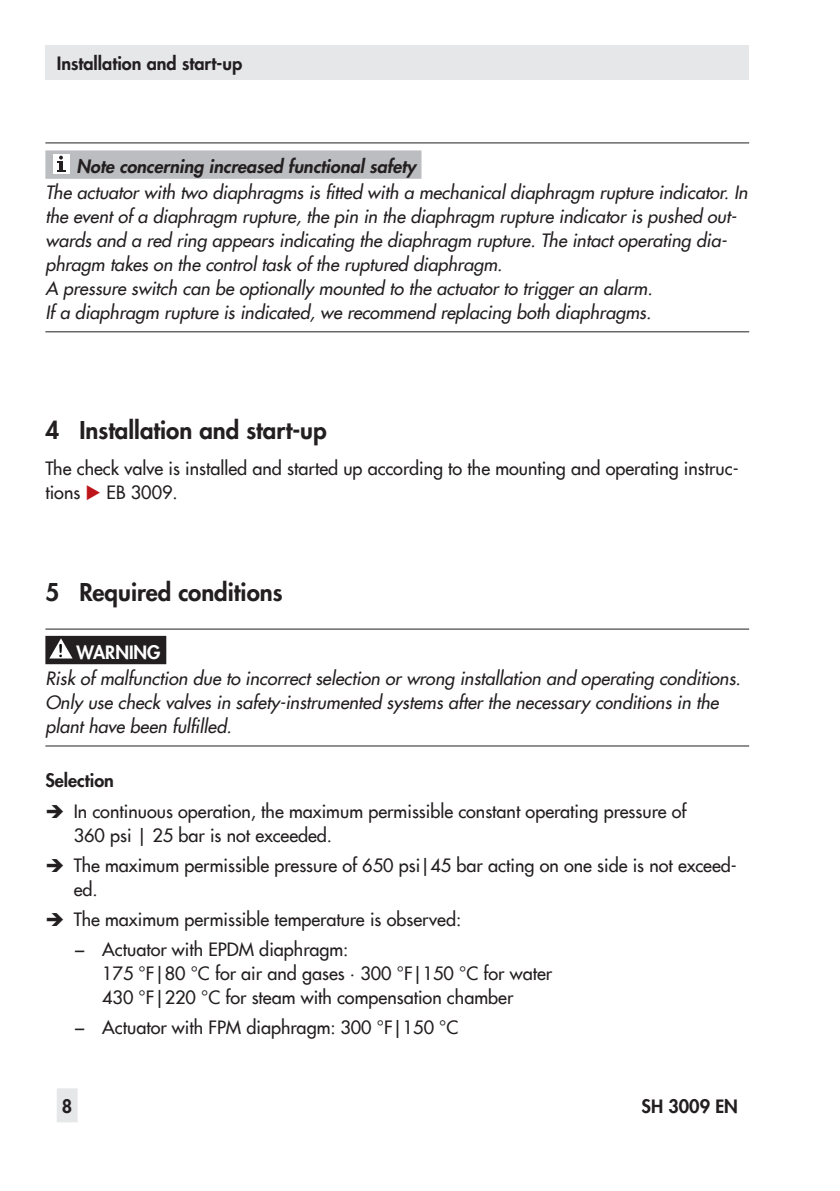
<style>
.page{position:relative;width:840px;height:1191px;background:#fff}
.page>*{position:absolute;margin:0;border:0;box-sizing:border-box;transform-origin:0 0}
.t1{font:800 24px "Futura Com";color:#231f20}
.t2{font:italic 500 18px/24px "Futura Com";color:#231f20}
.t3{font:500 18px/24px "Futura Com";color:#231f20}
.t4{font:800 18px "Futura Com";color:#231f20}
.t5{font:italic 800 18px "Futura Com";color:#231f20}
.t6{font:800 18px "Futura Com";color:#fff}
.s1{color:#be151b}
.s2{font-family:"Arial Rounded MT Bold";font-weight:400;color:#000002}
.s3{font-family:"Futura";font-weight:400;font-style:italic}
</style>
<div class="page">
<div style="left:57px;top:1088px;width:21px;height:34px;background:#e6e7e9"></div>
<div style="left:45px;top:45px;width:703px;height:34px;background:#e6e7e9"></div>
<hr style="left:45px;top:142px;width:703px;height:1px;background:#231f20">
<hr style="left:45px;top:331px;width:703px;height:1px;background:#231f20">
<hr style="left:45px;top:628px;width:703px;height:1px;background:#231f20">
<hr style="left:45px;top:745px;width:703px;height:1px;background:#231f20">
<div style="left:45px;top:150px;width:376px;height:29px;background:#bcbdc0"></div>
<div style="left:53px;top:154px;width:16px;height:19px;background:#fff"></div>
<hr style="left:59px;top:161px;width:4px;height:10px;background:#231f20">
<svg style="left:57px;top:156px;width:6px;height:6px"></svg>
<div style="left:45px;top:636px;width:121px;height:28px;background:#231f20"></div>
<svg style="left:49px;top:638px;width:24px;height:20px"></svg>
<p class="t4" style="left:57px;top:49px;width:187px">Installation and start-up</p>
<p class="t5" style="left:77px;top:153px;width:340px">Note concerning increased functional safety</p>
<p class="t2" style="left:45px;top:180px;width:703px">The actuator with two diaphragms is fitted with a mechanical diaphragm rupture indicator. In the event of a diaphragm rupture, the pin in the diaphragm rupture indicator is pushed out&shy;wards and a red ring appears indicating the diaphragm rupture. The intact operating dia&shy;phragm takes on the control task of the ruptured diaphragm.<br>A pressure switch can be optionally mounted to the actuator to trigger an alarm.<br>If a diaphragm rupture is indicated, we recommend replacing both diaphragms.</p>
<h1 class="t1" style="left:45px;top:412px;width:282px">4 Installation and start-up</h1>
<p class="t3" style="left:45px;top:456px;width:694px">The check valve is installed and started up according to the mounting and operating instruc&shy;tions <span class="s1">◆</span> EB 3009.</p>
<h1 class="t1" style="left:45px;top:574px;width:238px">5 Required conditions</h1>
<p class="t6" style="left:58px;top:638px;width:104px"><span class="s2">!</span> WARNING</p>
<p class="t2" style="left:45px;top:666px;width:696px">Risk of malfunction due to incorrect selection or wrong installation and operating conditions.<br>Only use check valves in safety-instrumented systems after the necessary conditions in the plant have been fulfilled.</p>
<p class="t4" style="left:45px;top:767px;width:70px">Selection</p>
<p class="t3" style="left:74px;top:798px;width:613px">In continuous operation, the maximum permissible constant operating pressure of<br>360 psi | 25 bar is not exceeded.</p>
<p class="t3" style="left:74px;top:852px;width:664px">The maximum permissible pressure of 650 psi|45 bar acting on one side is not exceed&shy;ed.</p>
<p class="t3" style="left:74px;top:903px;width:388px;line-height:30px">The maximum permissible temperature is observed: <span class="s3">−</span> Actuator with EPDM diaphragm:</p>
<p class="t3" style="left:102px;top:960px;width:451px">175 °F|80 °C for air and gases · 300 °F|150 °C for water<br>430 °F|220 °C for steam with compensation chamber</p>
<p class="t3" style="left:74px;top:1014px;width:386px"><span class="s3">−</span> Actuator with FPM diaphragm: 300 °F|150 °C</p>
<p class="t4" style="left:62px;top:1093px;width:12px">8</p>
<p class="t4" style="left:641px;top:1093px;width:98px">SH 3009 EN</p>
</div>
